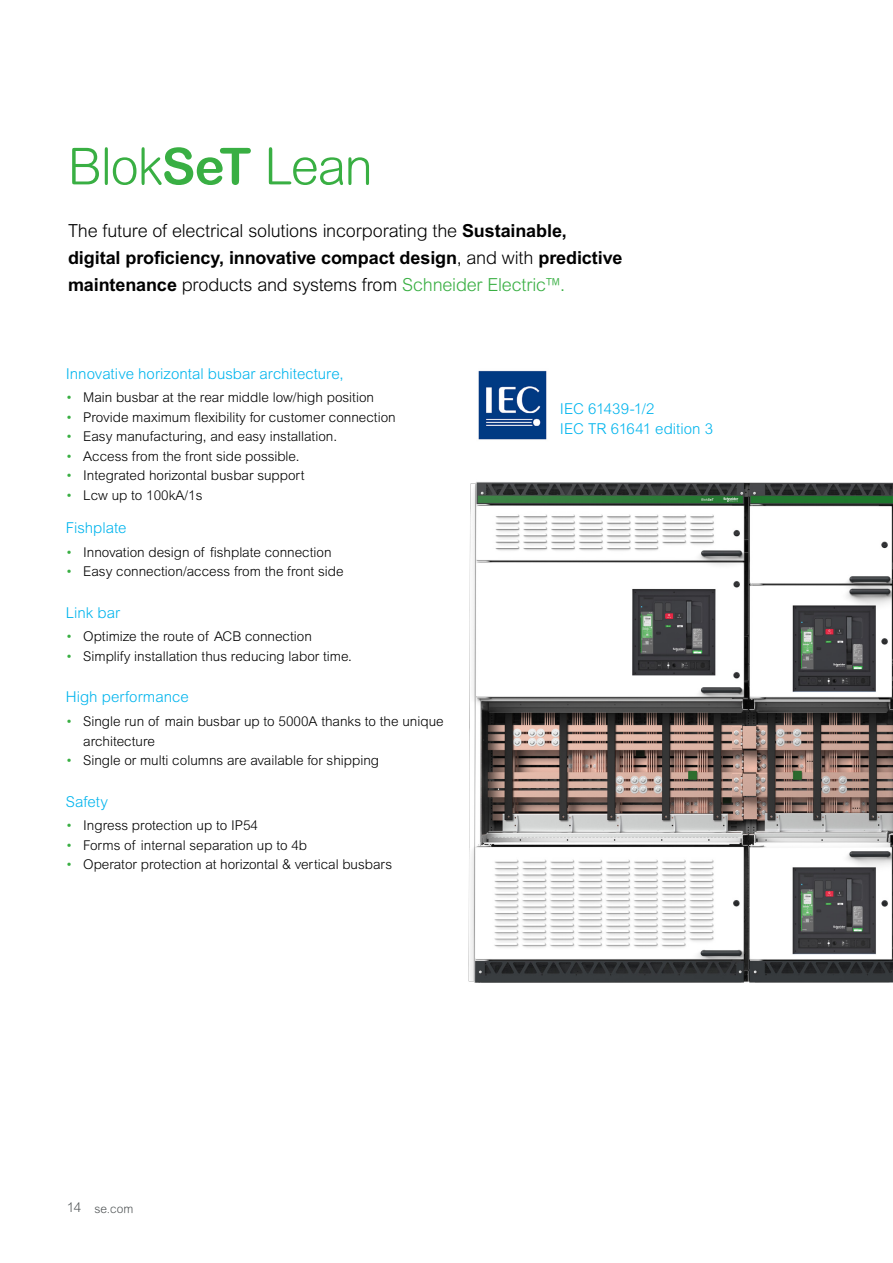
<style>
.page{position:relative;width:893px;height:1263px;background:#fff}
.page>*{position:absolute;margin:0;border:0;box-sizing:border-box;transform-origin:0 0}
.t1{font:300 51px "Arial Rounded MT Pro";letter-spacing:-.025em;color:#39af43}
.t2{font:300 18px/27px "Arial MT Pro";letter-spacing:-.01em;color:#000}
.t3{font:300 15px/19.5px "Arial MT Pro";color:#00b4ed}
.t4{font:300 13.5px/19.5px "Arial MT Pro";color:#000}
.t5{font:300 12px "Arial Rounded MT Pro";color:#515557}
.s1{font-weight:700}
.s2{color:#39af43}
.s3{font-family:"Arial MT Pro";font-size:13.5px}
</style>
<div class="page">
<img style="left:478px;top:370px;width:69px;height:70px">
<img style="left:468px;top:482px;width:425px;height:501px">
<h1 class="t1" style="left:68px;top:137px;width:306px">Blok<span class="s1">SeT</span> Lean</h1>
<h2 class="t2" style="left:68px;top:217px;width:556px">The future of electrical solutions incorporating the <span class="s1">Sustainable, digital proficiency, innovative compact design</span>, and with <span class="s1">predictive maintenance</span> products and systems from <span class="s2">Schneider Electric™.</span></h2>
<p class="t3" style="left:66px;top:364px;width:279px">Innovative horizontal busbar architecture,</p>
<p class="t4" style="left:66px;top:388px;width:310px"><span class="s2">•</span> Main busbar at the rear middle low/high position</p>
<p class="t4" style="left:66px;top:408px;width:331px"><span class="s2">•</span> Provide maximum flexibility for customer connection</p>
<p class="t4" style="left:66px;top:427px;width:273px"><span class="s2">•</span> Easy manufacturing, and easy installation.</p>
<p class="t4" style="left:66px;top:447px;width:235px"><span class="s2">•</span> Access from the front side possible.</p>
<p class="t4" style="left:66px;top:466px;width:240px"><span class="s2">•</span> Integrated horizontal busbar support</p>
<p class="t4" style="left:66px;top:486px;width:138px"><span class="s2">•</span> Lcw up to 100kA/1s</p>
<p class="t3" style="left:66px;top:518px;width:62px">Fishplate</p>
<p class="t4" style="left:66px;top:542px;width:267px"><span class="s2">•</span> Innovation design of fishplate connection</p>
<p class="t4" style="left:66px;top:562px;width:279px"><span class="s2">•</span> Easy connection/access from the front side</p>
<p class="t3" style="left:66px;top:603px;width:56px">Link bar</p>
<p class="t4" style="left:66px;top:627px;width:247px"><span class="s2">•</span> Optimize the route of ACB connection</p>
<p class="t4" style="left:66px;top:647px;width:288px"><span class="s2">•</span> Simplify installation thus reducing labor time.</p>
<p class="t3" style="left:66px;top:688px;width:125px">High performance</p>
<p class="t4" style="left:83px;top:712px;width:362px;text-indent:-17px"><span class="s2">•</span> Single run of main busbar up to 5000A thanks to the unique architecture</p>
<p class="t4" style="left:66px;top:751px;width:315px"><span class="s2">•</span> Single or multi columns are available for shipping</p>
<p class="t3" style="left:66px;top:792px;width:44px">Safety</p>
<p class="t4" style="left:66px;top:816px;width:194px"><span class="s2">•</span> Ingress protection up to IP54</p>
<p class="t4" style="left:66px;top:836px;width:243px"><span class="s2">•</span> Forms of internal separation up to 4b</p>
<p class="t4" style="left:66px;top:855px;width:328px"><span class="s2">•</span> Operator protection at horizontal &amp; vertical busbars</p>
<p class="t3" style="left:560px;top:399px;width:155px">IEC 61439-1/2<br>IEC TR 61641 edition 3</p>
<p class="t5" style="left:67px;top:1201px;width:68px"><span class="s3">14</span> se.com</p>
</div>
